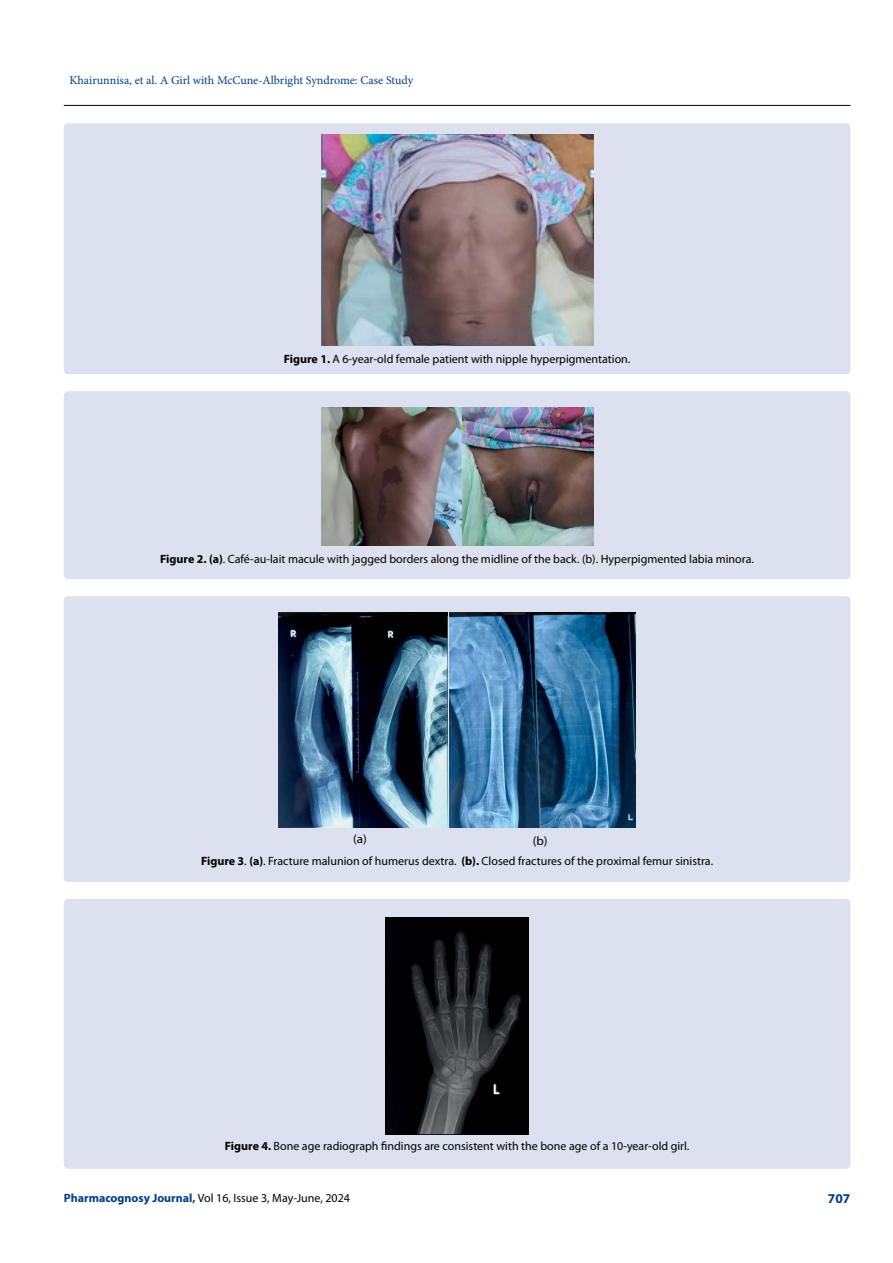
<style>
.page{position:relative;width:893px;height:1263px;background:#fff}
.page>*{position:absolute;margin:0;border:0;box-sizing:border-box;transform-origin:0 0}
.t1{font:700 13.5px "Myriad Pro";color:#003e88}
.t2{font:12.45px "Myriad Pro";color:#000;scale:1.06 1}
.t3{font:12px "Myriad Pro";color:#000}
.t4{font:12px "Minion Pro";color:#003e88}
.s1{font-weight:700}
.s2{font-weight:700;color:#003e88}
</style>
<div class="page">
<hr style="left:64px;top:105px;width:786px;height:1px;background:#000">
<div style="left:64px;top:123px;width:786px;height:251px;background:#dde0ef;border-radius:4px"></div>
<img style="left:321px;top:135px;width:272px;height:210px">
<div style="left:64px;top:391px;width:786px;height:188px;background:#dde0ef;border-radius:4px"></div>
<img style="left:321px;top:407px;width:272px;height:139px">
<div style="left:64px;top:596px;width:786px;height:286px;background:#dde0ef;border-radius:4px"></div>
<img style="left:279px;top:613px;width:169px;height:214px">
<img style="left:450px;top:613px;width:185px;height:214px">
<div style="left:64px;top:899px;width:786px;height:270px;background:#dde0ef;border-radius:4px"></div>
<img style="left:385px;top:917px;width:144px;height:217px">
<p class="t4" style="left:69px;top:72px;width:345px">Khairunnisa, et al. A Girl with McCune-Albright Syndrome: Case Study</p>
<p class="t3" style="left:284px;top:351px;width:348px"><span class="s1">Figure 1.</span> A 6-year-old female patient with nipple hyperpigmentation.</p>
<p class="t3" style="left:160px;top:552px;width:595px"><span class="s1">Figure 2. (a)</span>. Café-au-lait macule with jagged borders along the midline of the back. (b). Hyperpigmented labia minora.</p>
<p class="t2" style="left:353px;top:831px;width:14px">(a)</p>
<p class="t2" style="left:533px;top:833px;width:16px">(b)</p>
<p class="t3" style="left:201px;top:854px;width:514px"><span class="s1">Figure 3</span>. <span class="s1">(a)</span>. Fracture malunion of humerus dextra. <span class="s1">(b).</span> Closed fractures of the proximal femur sinistra.</p>
<p class="t3" style="left:225px;top:1139px;width:466px"><span class="s1">Figure 4.</span> Bone age radiograph findings are consistent with the bone age of a 10-year-old girl.</p>
<p class="t3" style="left:64px;top:1190px;width:288px"><span class="s2">Pharmacognosy Journal,</span> Vol 16, Issue 3, May-June, 2024</p>
<p class="t1" style="left:828px;top:1189px;width:24px">707</p>
</div>
